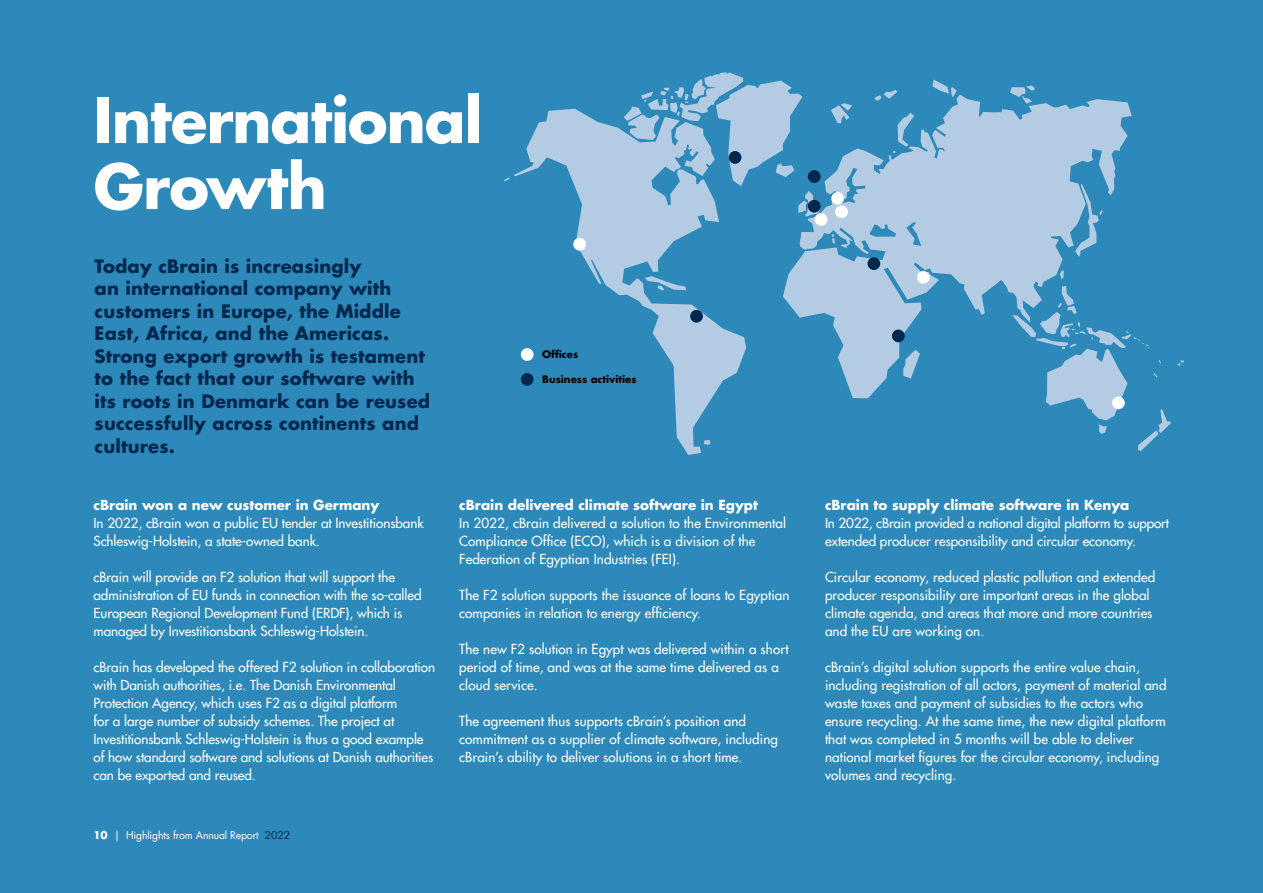
<style>
.page{position:relative;width:1263px;height:893px;background:#2c89b9}
.page>*{position:absolute;margin:0;border:0;box-sizing:border-box;transform-origin:0 0}
.t1{font:700 60px/66px "Futura Std";letter-spacing:-.02em;color:#fff}
.t2{font:700 18px/22.5px "Futura Std";letter-spacing:.01em;color:#00274e}
.t3{font:500 13.5px/18px "Futura Std";letter-spacing:.005em;color:#fff}
.t4{font:700 13.5px "Futura Std";color:#fff}
.t5{font:10.5px "Futura Std";letter-spacing:-.015em;color:#fff}
.t6{font:700 10.2px "Futura Std";color:#000}
.s1{font-weight:700}
.s2{color:#00274e}
</style>
<div class="page">
<hr style="left:1262px;top:521px;width:1px;height:372px;background:#e7eef5">
<svg style="left:514px;top:109px;width:232px;height:346px"></svg>
<svg style="left:504px;top:177px;width:5px;height:4px"></svg>
<svg style="left:645px;top:276px;width:41px;height:14px"></svg>
<svg style="left:704px;top:440px;width:6px;height:5px"></svg>
<svg style="left:883px;top:90px;width:14px;height:5px"></svg>
<svg style="left:932px;top:80px;width:25px;height:15px"></svg>
<svg style="left:783px;top:95px;width:349px;height:303px;fill:#b3cce3"></svg>
<svg style="left:624px;top:72px;width:196px;height:145px"></svg>
<svg style="left:832px;top:234px;width:3px;height:10px"></svg>
<svg style="left:1010px;top:85px;width:25px;height:18px"></svg>
<svg style="left:1060px;top:270px;width:4px;height:9px"></svg>
<svg style="left:1012px;top:286px;width:159px;height:165px"></svg>
<svg style="left:1177px;top:361px;width:7px;height:5px"></svg>
<svg style="left:1075px;top:184px;width:28px;height:73px"></svg>
<div style="left:917px;top:271px;width:13px;height:13px;background:#fff;border-radius:50%"></div>
<div style="left:831px;top:192px;width:13px;height:13px;background:#fff;border-radius:50%"></div>
<div style="left:835px;top:205px;width:13px;height:13px;background:#fff;border-radius:50%"></div>
<div style="left:815px;top:213px;width:12px;height:13px;background:#fff;border-radius:50%"></div>
<div style="left:729px;top:151px;width:12px;height:13px;background:#00274e;border-radius:50%"></div>
<div style="left:808px;top:170px;width:13px;height:13px;background:#00274e;border-radius:50%"></div>
<div style="left:808px;top:200px;width:13px;height:13px;background:#00274e;border-radius:50%"></div>
<div style="left:573px;top:238px;width:13px;height:13px;background:#fff;border-radius:50%"></div>
<div style="left:690px;top:310px;width:13px;height:13px;background:#00274e;border-radius:50%"></div>
<div style="left:1112px;top:396px;width:13px;height:13px;background:#fff;border-radius:50%"></div>
<div style="left:892px;top:330px;width:13px;height:12px;background:#00274e;border-radius:50%"></div>
<div style="left:867px;top:257px;width:13px;height:13px;background:#00274e;border-radius:50%"></div>
<h1 class="t1" style="left:94px;top:87px;width:390px">International<br>Growth</h1>
<p class="t2" style="left:95px;top:254px;width:337px">Today cBrain is increasingly<br>an international company with customers in Europe, the Middle<br>East, Africa, and the Americas.<br>Strong export growth is testament to the fact that our software with its roots in Denmark can be reused successfully across continents and cultures.</p>
<p class="t6" style="left:542px;top:347px;width:38px">Offices</p>
<p class="t6" style="left:542px;top:372px;width:96px">Business activities</p>
<p class="t4" style="left:94px;top:496px;width:287px">cBrain won a new customer in Germany</p>
<p class="t3" style="left:94px;top:514px;width:332px">In 2022, cBrain won a public EU tender at Investitionsbank<br>Schleswig-Holstein, a state-owned bank.</p>
<p class="t3" style="left:94px;top:568px;width:329px">cBrain will provide an F2 solution that will support the administration of EU funds in connection with the so-called European Regional Development Fund (ERDF), which is managed by Investitionsbank Schleswig-Holstein.</p>
<p class="t3" style="left:94px;top:658px;width:343px">cBrain has developed the offered F2 solution in collaboration with Danish authorities, i.e. The Danish Environmental Protection Agency, which uses F2 as a digital platform<br>for a large number of subsidy schemes. The project at Investitionsbank Schleswig-Holstein is thus a good example of how standard software and solutions at Danish authorities can be exported and reused.</p>
<p class="t5" style="left:94px;top:828px;width:198px"><span class="s1">10</span> | Highlights from Annual Report <span class="s2">2022</span></p>
<p class="t4" style="left:459px;top:496px;width:300px">cBrain delivered climate software in Egypt</p>
<p class="t3" style="left:459px;top:514px;width:328px">In 2022, cBrain delivered a solution to the Environmental<br>Compliance Office (ECO), which is a division of the<br>Federation of Egyptian Industries (FEI).</p>
<p class="t3" style="left:459px;top:586px;width:332px">The F2 solution supports the issuance of loans to Egyptian companies in relation to energy efficiency.</p>
<p class="t3" style="left:459px;top:640px;width:331px">The new F2 solution in Egypt was delivered within a short period of time, and was at the same time delivered as a cloud service.</p>
<p class="t3" style="left:459px;top:712px;width:320px">The agreement thus supports cBrain’s position and commitment as a supplier of climate software, including cBrain’s ability to deliver solutions in a short time.</p>
<p class="t4" style="left:825px;top:496px;width:306px">cBrain to supply climate software in Kenya</p>
<p class="t3" style="left:825px;top:514px;width:346px">In 2022, cBrain provided a national digital platform to support extended producer responsibility and circular economy.</p>
<p class="t3" style="left:825px;top:568px;width:332px">Circular economy, reduced plastic pollution and extended producer responsibility are important areas in the global climate agenda, and areas that more and more countries and the EU are working on.</p>
<p class="t3" style="left:825px;top:658px;width:343px">cBrain’s digital solution supports the entire value chain, including registration of all actors, payment of material and waste taxes and payment of subsidies to the actors who ensure recycling. At the same time, the new digital platform that was completed in 5 months will be able to deliver national market figures for the circular economy, including volumes and recycling.</p>
</div>
